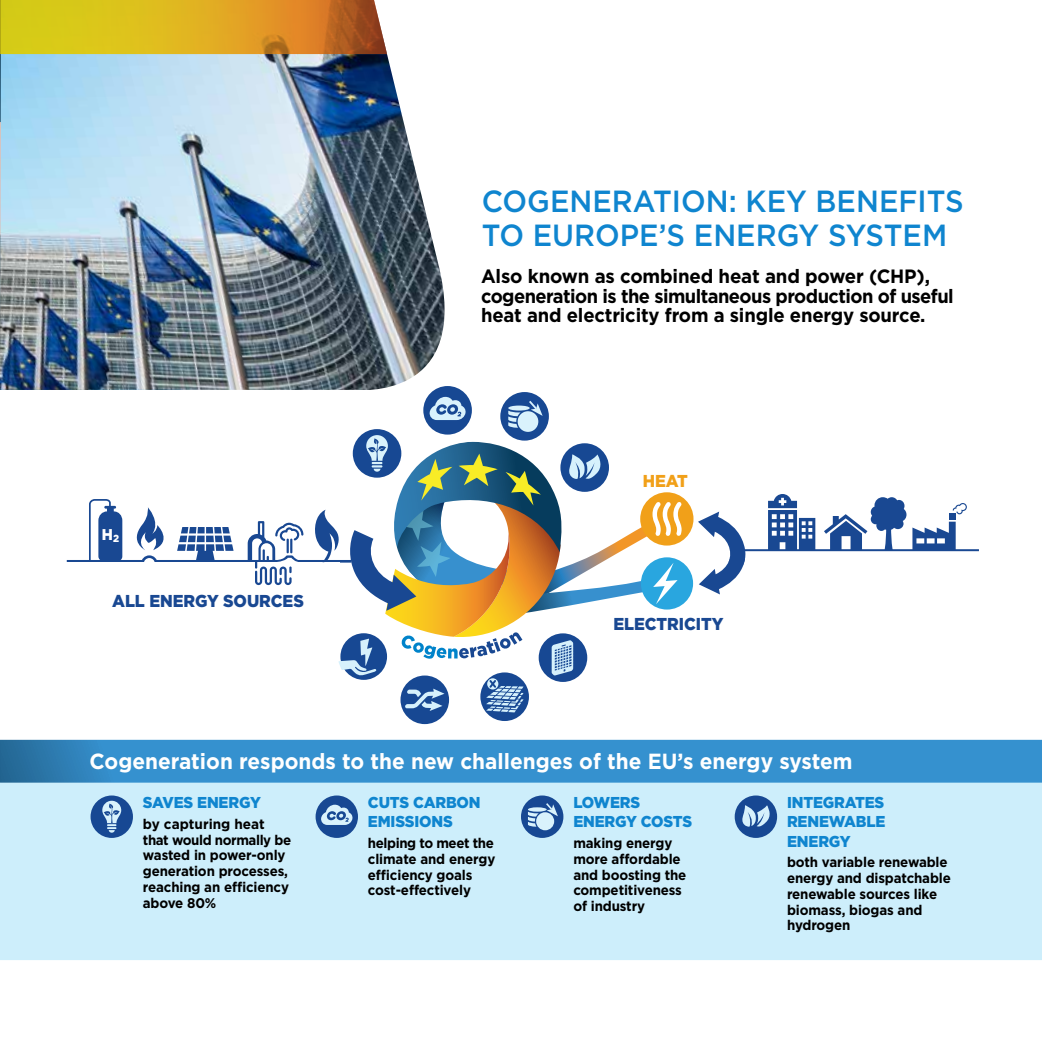
<style>
.page{position:relative;width:1042px;height:1042px;background:#fff}
.page>*{position:absolute;margin:0;border:0;box-sizing:border-box;transform-origin:0 0}
.t1{font:500 30.62px/33.9px "Gotham";color:#0f85cf;scale:.95 1}
.t2{font:700 21.88px "Gotham";letter-spacing:-.01em;color:#fff;scale:.95 1}
.t3{font:700 19.25px/19.6px "Gotham";letter-spacing:-.015em;color:#000}
.t4{font:900 17.15px "Gotham";letter-spacing:-.005em;color:#194892;scale:.94 1}
.t5{font:900 17.15px "Gotham";color:#f1a019;scale:.94 1}
.t6{font:900 15.75px/19.2px "Gotham";letter-spacing:-.01em;color:#0f85cf;scale:.95 1}
.t7{font:900 15.58px "Gotham";color:#fff;scale:.94 1}
.t8{font:700 14px/15.8px "Gotham";letter-spacing:-.01em;color:#000;scale:.95 1}
.t9{font:700 14px/15.8px "Gotham";letter-spacing:-.01em;color:#000}
</style>
<div class="page">
<img style="left:0;top:54px;width:467px;height:341px">
<div style="left:0;top:390px;width:377px;height:570px;background:#fff"></div>
<div style="left:0;top:782px;width:1042px;height:178px;background:#cdeefb"></div>
<svg style="left:0;top:0;width:387px;height:122px;background:#b1b086"></svg>
<div style="left:315px;top:795px;width:43px;height:43px;background:#174893;border-radius:50%"></div>
<svg style="left:321px;top:805px;width:32px;height:20px"></svg>
<div style="left:735px;top:795px;width:42px;height:43px;background:#174893;border-radius:50%"></div>
<svg style="left:742px;top:805px;width:28px;height:22px"></svg>
<div style="left:521px;top:795px;width:42px;height:43px;background:#174893;border-radius:50%"></div>
<div style="left:536px;top:812px;width:18px;height:18px;background:#d9f2fc;border-radius:50%"></div>
<svg style="left:528px;top:801px;width:30px;height:26px"></svg>
<div style="left:91px;top:795px;width:42px;height:43px;background:#174893;border-radius:50%"></div>
<svg style="left:102px;top:801px;width:19px;height:31px"></svg>
<svg style="left:0;top:740px;width:1042px;height:42px;background:#348ecb"></svg>
<svg style="left:698px;top:511px;width:49px;height:83px"></svg>
<hr style="left:67px;top:560px;width:302px;height:2px;background:#194892">
<div style="left:640px;top:492px;width:53px;height:53px;background:#f1a019;border-radius:50%"></div>
<div style="left:641px;top:557px;width:52px;height:52px;background:#29a6df;border-radius:50%"></div>
<hr style="left:737px;top:549px;width:242px;height:2px;background:#194892">
<svg style="left:824px;top:497px;width:82px;height:53px"></svg>
<svg style="left:952px;top:503px;width:15px;height:11px"></svg>
<div style="left:949px;top:513px;width:6px;height:7px;background:#194892"></div>
<svg style="left:912px;top:522px;width:43px;height:28px"></svg>
<svg style="left:768px;top:494px;width:47px;height:56px"></svg>
<svg style="left:89px;top:499px;width:33px;height:61px"></svg>
<div style="left:423px;top:386px;width:49px;height:48px;background:#174893;border-radius:50%"></div>
<div style="left:500px;top:392px;width:49px;height:49px;background:#174893;border-radius:50%"></div>
<div style="left:400px;top:675px;width:49px;height:49px;background:#174893;border-radius:50%"></div>
<div style="left:480px;top:672px;width:49px;height:49px;background:#174893;border-radius:50%"></div>
<svg style="left:136px;top:397px;width:546px;height:315px"></svg>
<h1 class="t1" style="left:482px;top:184px;width:509px">COGENERATION: KEY BENEFITS<br>TO EUROPE’S ENERGY SYSTEM</h1>
<h3 class="t3" style="left:481px;top:266px;width:474px">Also known as combined heat and power (CHP), cogeneration is the simultaneous production of useful heat and electricity from a single energy source.</h3>
<p class="t7" style="left:102px;top:524px;width:20px">H<sub>2</sub></p>
<p class="t4" style="left:112px;top:589px;width:205px">ALL ENERGY SOURCES</p>
<p class="t5" style="left:643px;top:469px;width:49px">HEAT</p>
<p class="t4" style="left:613px;top:612px;width:119px">ELECTRICITY</p>
<h2 class="t2" style="left:296px;top:745px;width:574px">nds to the new chal enges of the EU’s energy system</h2>
<h2 class="t2" style="left:90px;top:747px;width:805px">Cogeneration responds to the new challenges of the EU’s energy system</h2>
<p class="t6" style="left:143px;top:793px;width:126px">SAVES ENERGY</p>
<p class="t9" style="left:143px;top:816px;width:150px">by capturing heat that would normally be wasted in power-only generation processes, reaching an efficiency above 80%</p>
<p class="t6" style="left:368px;top:793px;width:120px">CUTS CARBON<br>EMISSIONS</p>
<p class="t8" style="left:368px;top:835px;width:136px">helping to meet the climate and energy efficiency goals cost-effectively</p>
<p class="t6" style="left:573px;top:793px;width:126px">LOWERS<br>ENERGY COSTS</p>
<p class="t8" style="left:573px;top:835px;width:121px">making energy more affordable and boosting the competitiveness of industry</p>
<p class="t6" style="left:787px;top:793px;width:105px;text-align:justify">INTEGRATES RENEWABLE ENERGY</p>
<p class="t8" style="left:787px;top:854px;width:174px">both variable renewable energy and dispatchable renewable sources like biomass, biogas and hydrogen</p>
</div>
